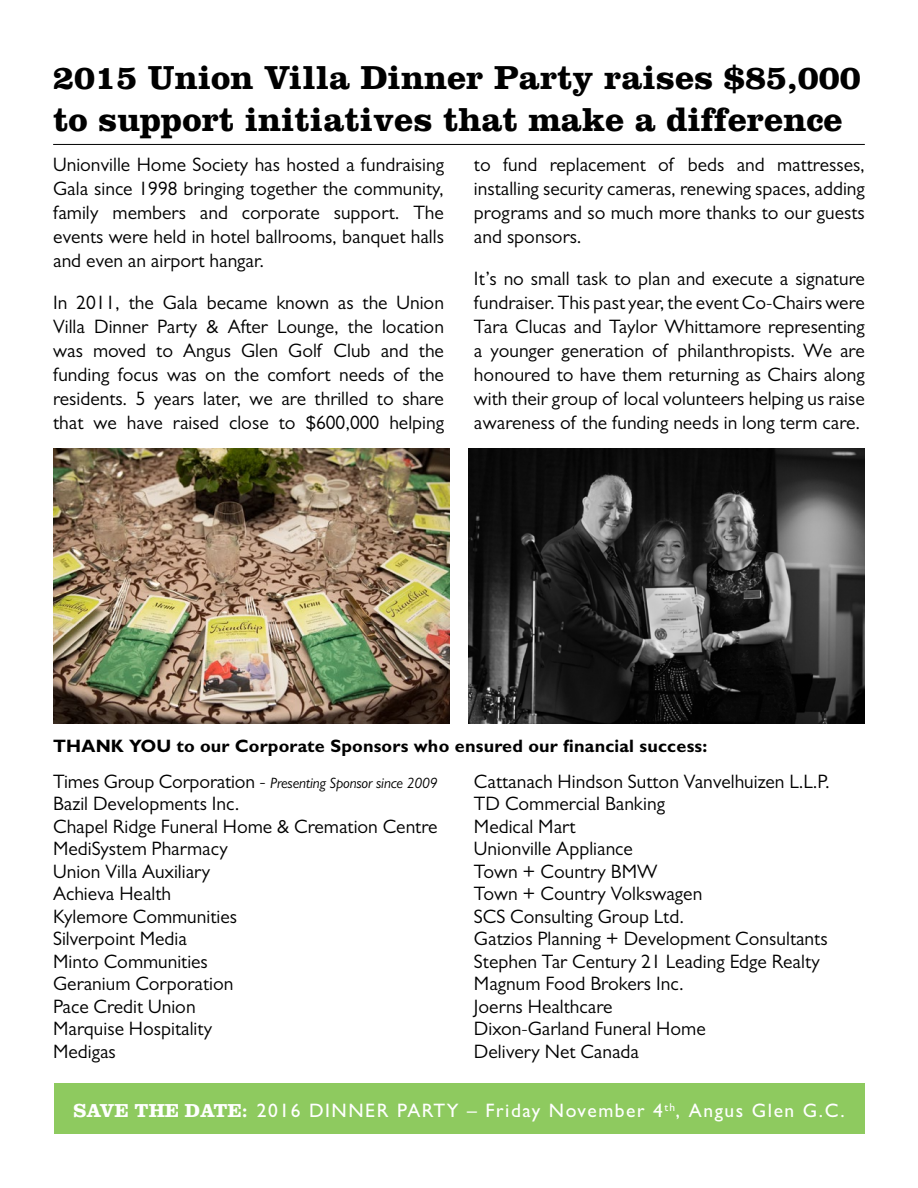
<style>
.page{position:relative;width:918px;height:1188px;background:#fff}
.page>*{position:absolute;margin:0;border:0;box-sizing:border-box;transform-origin:0 0}
.t1{font:700 34.5px/41.4px "Clarendon LT Std";color:#000}
.t2{font:19.5px/22.5px "Gill Sans MT Pro";color:#000;text-align:justify}
.t3{font:500 19.5px "Gill Sans MT Pro";letter-spacing:.08em;color:#fff}
.t4{font:700 18px "Gill Sans MT Pro";letter-spacing:.01em;color:#000}
.t5{font:italic 15px "Gill Sans MT Pro";letter-spacing:-.01em;color:#000}
.s1{font-style:normal;font-size:19.5px}
.s2{font-family:"Clarendon LT Std";font-weight:700}
</style>
<div class="page">
<hr style="left:53px;top:144px;width:812px;height:1px;background:#000">
<img style="left:54px;top:448px;width:396px;height:275px">
<img style="left:468px;top:448px;width:397px;height:275px">
<div style="left:54px;top:1084px;width:811px;height:50px;background:#8eca5f"></div>
<h1 class="t1" style="left:53px;top:57px;width:809px">2015 Union Villa Dinner Party raises $85,000 to support initiatives that make a difference</h1>
<p class="t2" style="left:53px;top:152px;width:392px;line-height:24px">Unionville Home Society has hosted a fundraising Gala since 1998 bringing together the community, family members and corporate support. The events were held in hotel ballrooms, banquet halls and even an airport hangar.</p>
<p class="t2" style="left:53px;top:290px;width:392px;line-height:24px">In 2011, the Gala became known as the Union Villa Dinner Party &amp; After Lounge, the location was moved to Angus Glen Golf Club and the funding focus was on the comfort needs of the residents. 5 years later, we are thrilled to share that we have raised close to $600,000 helping</p>
<p class="t2" style="left:474px;top:152px;width:392px;line-height:24px">to fund replacement of beds and mattresses, installing security cameras, renewing spaces, adding programs and so much more thanks to our guests and sponsors.</p>
<p class="t2" style="left:474px;top:266px;width:392px;line-height:24px">It’s no small task to plan and execute a signature fundraiser. This past year, the event Co-Chairs were Tara Clucas and Taylor Whittamore representing a younger generation of philanthropists. We are honoured to have them returning as Chairs along with their group of local volunteers helping us raise awareness of the funding needs in long term care.</p>
<p class="t4" style="left:53px;top:735px;width:656px">THANK YOU to our Corporate Sponsors who ensured our financial success:</p>
<p class="t5" style="left:53px;top:774px;width:386px"><span class="s1">Times Group Corporation -</span> Presenting Sponsor since 2009</p>
<p class="t2" style="left:53px;top:792px;width:386px;text-align:left">Bazil Developments Inc.<br>Chapel Ridge Funeral Home &amp; Cremation Centre<br>MediSystem Pharmacy<br>Union Villa Auxiliary<br>Achieva Health<br>Kylemore Communities<br>Silverpoint Media<br>Minto Communities<br>Geranium Corporation<br>Pace Credit Union<br>Marquise Hospitality<br>Medigas</p>
<p class="t2" style="left:474px;top:770px;width:357px;text-align:left">Cattanach Hindson Sutton Vanvelhuizen L.L.P.<br>TD Commercial Banking<br>Medical Mart<br>Unionville Appliance<br>Town + Country BMW<br>Town + Country Volkswagen<br>SCS Consulting Group Ltd.<br>Gatzios Planning + Development Consultants<br>Stephen Tar Century 21 Leading Edge Realty<br>Magnum Food Brokers Inc.<br>Joerns Healthcare<br>Dixon-Garland Funeral Home<br>Delivery Net Canada</p>
<p class="t3" style="left:73px;top:1099px;width:773px"><span class="s2">SAVE THE DATE:</span> 2016 DINNER PARTY – Friday November 4<sup>th</sup>, Angus Glen G.C.</p>
</div>
